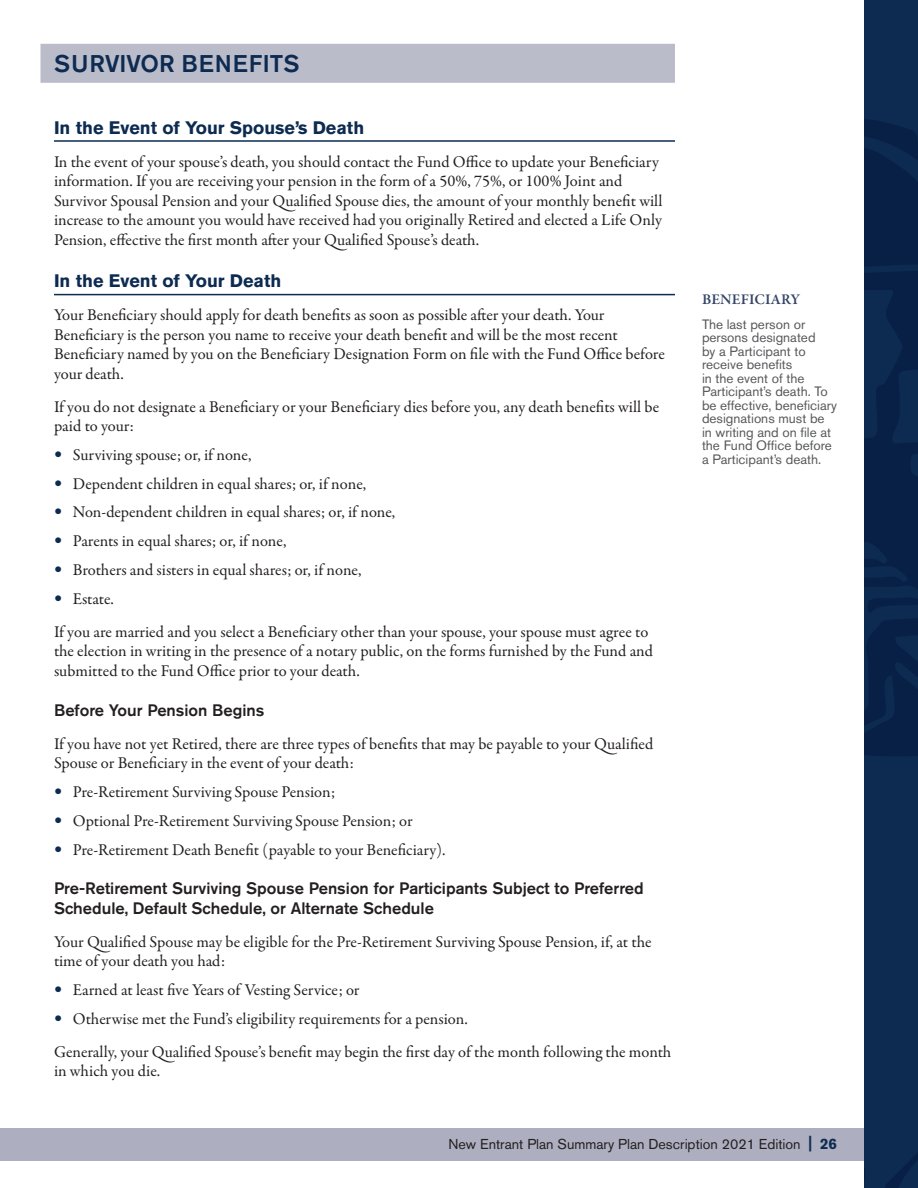
<style>
.page{position:relative;width:918px;height:1188px;background:#fff}
.page>*{position:absolute;margin:0;border:0;box-sizing:border-box;transform-origin:0 0}
.t1{font:500 24px "Akzidenz Grotesk BE";letter-spacing:.01em;color:#0d2b51}
.t2{font:700 18px "Akzidenz Grotesk BE";color:#0d2b51}
.t3{font:16.5px/19.5px "Garamond Premr Pro";color:#231f20}
.t4{font:500 16.5px/19.5px "Akzidenz Grotesk BE";color:#231f20}
.t5{font:600 15px "Garamond Premr Pro";letter-spacing:.005em;color:#364668}
.t6{font:14.25px "Akzidenz Grotesk BE";color:#231f20}
.t7{font:13.5px/13.5px "Akzidenz Grotesk BE";color:#57585a}
.s1{font-family:"Sabon LT Std";color:#0d2b51}
.s2{font-weight:700;font-size:16.95px;color:#0d2b51}
.s3{font-weight:700;font-size:15px;color:#0d2b51}
</style>
<div class="page">
<div style="left:0;top:1129px;width:864px;height:32px;background:#adaebf"></div>
<svg style="left:864px;top:0;width:54px;height:1188px;background:#0b264c"></svg>
<div style="left:40px;top:44px;width:635px;height:39px;background:#babcca"></div>
<hr style="left:54px;top:140px;width:621px;height:2px;background:#0d2b51">
<hr style="left:54px;top:294px;width:621px;height:1px;background:#0d2b51">
<h1 class="t1" style="left:54px;top:49px;width:247px">SURVIVOR BENEFITS</h1>
<p class="t2" style="left:54px;top:117px;width:312px">In the Event of Your Spouse’s Death</p>
<p class="t3" style="left:54px;top:152px;width:610px">In the event of your spouse’s death, you should contact the Fund Office to update your Beneficiary information. If you are receiving your pension in the form of a 50%, 75%, or 100% Joint and Survivor Spousal Pension and your Qualified Spouse dies, the amount of your monthly benefit will increase to the amount you would have received had you originally Retired and elected a Life Only Pension, effective the first month after your Qualified Spouse’s death.</p>
<p class="t2" style="left:54px;top:270px;width:229px">In the Event of Your Death</p>
<p class="t3" style="left:54px;top:306px;width:612px">Your Beneficiary should apply for death benefits as soon as possible after your death. Your Beneficiary is the person you name to receive your death benefit and will be the most recent Beneficiary named by you on the Beneficiary Designation Form on file with the Fund Office before your death.</p>
<p class="t3" style="left:54px;top:397px;width:607px">If you do not designate a Beneficiary or your Beneficiary dies before you, any death benefits will be paid to your:</p>
<p class="t3" style="left:54px;top:445px;width:199px"><span class="s1">•</span> Surviving spouse; or, if none,</p>
<p class="t3" style="left:54px;top:474px;width:314px"><span class="s1">•</span> Dependent children in equal shares; or, if none,</p>
<p class="t3" style="left:54px;top:503px;width:343px"><span class="s1">•</span> Non-dependent children in equal shares; or, if none,</p>
<p class="t3" style="left:54px;top:532px;width:234px"><span class="s1">•</span> Parents in equal shares; or, if none,</p>
<p class="t3" style="left:54px;top:561px;width:309px"><span class="s1">•</span> Brothers and sisters in equal shares; or, if none,</p>
<p class="t3" style="left:54px;top:583px;width:596px;line-height:33px"><span class="s1">•</span> Estate.<br>If you are married and you select a Beneficiary other than your spouse, your spouse must agree to</p>
<p class="t3" style="left:54px;top:642px;width:601px">the election in writing in the presence of a notary public, on the forms furnished by the Fund and submitted to the Fund Office prior to your death.</p>
<p class="t4" style="left:54px;top:700px;width:212px">Before Your Pension Begins</p>
<p class="t3" style="left:54px;top:734px;width:601px">If you have not yet Retired, there are three types of benefits that may be payable to your Qualified<br>Spouse or Beneficiary in the event of your death:</p>
<p class="t3" style="left:54px;top:782px;width:283px"><span class="s1">•</span> Pre-Retirement Surviving Spouse Pension;</p>
<p class="t3" style="left:54px;top:811px;width:360px"><span class="s1">•</span> Optional Pre-Retirement Surviving Spouse Pension; or</p>
<p class="t3" style="left:54px;top:840px;width:393px"><span class="s1">•</span> Pre-Retirement Death Benefit (payable to your Beneficiary).</p>
<p class="t4" style="left:54px;top:878px;width:591px">Pre-Retirement Surviving Spouse Pension for Participants Subject to Preferred<br>Schedule, Default Schedule, or Alternate Schedule</p>
<p class="t3" style="left:54px;top:932px;width:599px">Your Qualified Spouse may be eligible for the Pre-Retirement Surviving Spouse Pension, if, at the time of your death you had:</p>
<p class="t3" style="left:54px;top:981px;width:307px"><span class="s1">•</span> Earned at least five Years of Vesting Service; or</p>
<p class="t3" style="left:54px;top:1003px;width:619px;line-height:33px"><span class="s1">•</span> Otherwise met the Fund’s eligibility requirements for a pension.<br>Generally, your Qualified Spouse’s benefit may begin the first day of the month following the month</p>
<p class="t3" style="left:54px;top:1062px;width:108px">in which you die.</p>
<p class="t5" style="left:702px;top:290px;width:100px">BENEFICIARY</p>
<p class="t7" style="left:702px;top:317px;width:136px">The last person or persons designated<br>by a Participant to receive benefits<br>in the event of the<br>Participant’s death. To be effective, beneficiary designations must be in writing and on file at the Fund Office before a Participant’s death.</p>
<p class="t6" style="left:448px;top:1135px;width:390px">New Entrant Plan Summary Plan Description 2021 Edition <span class="s2">|</span> <span class="s3">26</span></p>
</div>
